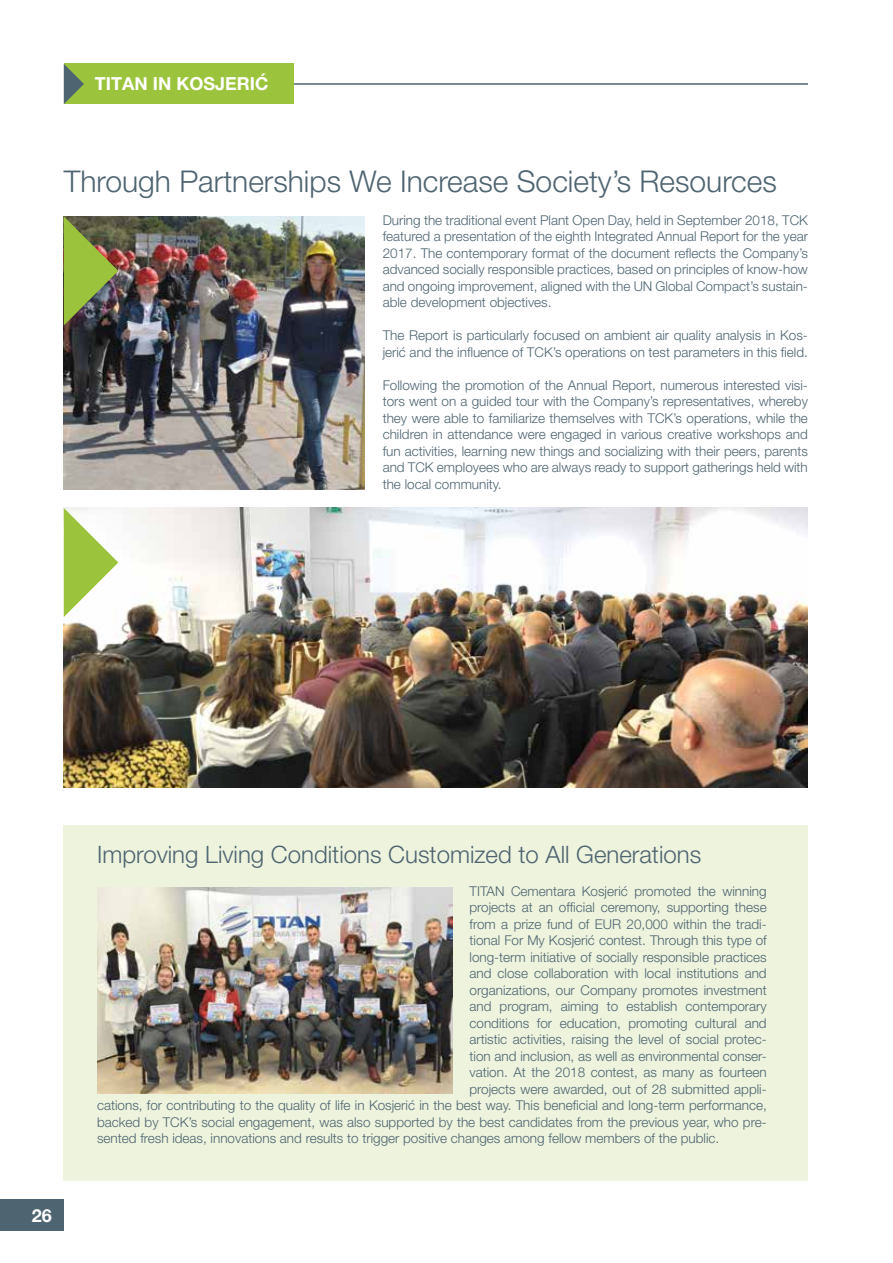
<style>
.page{position:relative;width:893px;height:1263px;background:#fff}
.page>*{position:absolute;margin:0;border:0;box-sizing:border-box;transform-origin:0 0}
.t1{font:300 30px "Helvetica Neue LT Pro";color:#4e6470}
.t2{font:300 24px "Helvetica Neue LT Pro";color:#4e6470}
.t3{font:700 18px "Helvetica Neue LT Pro";color:#fff}
.t4{font:300 13.5px/16.5px "Helvetica Neue LT Pro";color:#4e6470;text-align:justify}
</style>
<div class="page">
<div style="left:0;top:1199px;width:64px;height:32px;background:#4e6470"></div>
<hr style="left:183px;top:83px;width:625px;height:2px;background:#4e6470">
<div style="left:64px;top:64px;width:229px;height:40px;background:#9bc43c"></div>
<svg style="left:64px;top:64px;width:20px;height:40px"></svg>
<img style="left:64px;top:216px;width:300px;height:273px">
<img style="left:64px;top:508px;width:744px;height:279px">
<div style="left:64px;top:825px;width:744px;height:355px;background:#edf3dd"></div>
<img style="left:97px;top:887px;width:355px;height:206px">
<img style="left:64px;top:216px;width:54px;height:109px">
<svg style="left:64px;top:508px;width:54px;height:109px"></svg>
<h3 class="t3" style="left:95px;top:73px;width:175px">TITAN IN KOSJERI Ć</h3>
<h1 class="t1" style="left:64px;top:162px;width:715px">Through Partnerships We Increase Society’s Resources</h1>
<p class="t4" style="left:383px;top:211px;width:427px">During the traditional event Plant Open Day, held in September 2018, TCK featured a presentation of the eighth Integrated Annual Report for the year 2017. The contemporary format of the document reflects the Company’s advanced socially responsible practices, based on principles of know-how and ongoing improvement, aligned with the UN Global Compact’s sustain&shy;able development objectives.</p>
<p class="t4" style="left:383px;top:327px;width:427px">The Report is particularly focused on ambient air quality analysis in Kos&shy;jerić and the influence of TCK’s operations on test parameters in this field.</p>
<p class="t4" style="left:383px;top:376px;width:427px">Following the promotion of the Annual Report, numerous interested visi&shy;tors went on a guided tour with the Company’s representatives, whereby they were able to familiarize themselves with TCK’s operations, while the children in attendance were engaged in various creative workshops and fun activities, learning new things and socializing with their peers, parents and TCK employees who are always ready to support gatherings held with the local community.</p>
<h3 class="t3" style="left:32px;top:1204px;width:22px">26</h3>
<h2 class="t2" style="left:97px;top:839px;width:606px">Improving Living Conditions Customized to All Generations</h2>
<p class="t4" style="left:469px;top:882px;width:299px">TITAN Cementara Kosjerić promoted the winning</p>
<p class="t4" style="left:469px;top:899px;width:299px">projects at an official ceremony, supporting these</p>
<p class="t4" style="left:469px;top:915px;width:299px">from a prize fund of EUR 20,000 within the tradi-</p>
<p class="t4" style="left:469px;top:932px;width:299px">tional For My Kosjerić contest. Through this type of</p>
<p class="t4" style="left:469px;top:948px;width:299px">long-term initiative of socially responsible practices</p>
<p class="t4" style="left:469px;top:965px;width:299px">and close collaboration with local institutions and</p>
<p class="t4" style="left:469px;top:981px;width:299px">organizations, our Company promotes investment</p>
<p class="t4" style="left:469px;top:998px;width:299px">and program, aiming to establish contemporary</p>
<p class="t4" style="left:469px;top:1014px;width:299px">conditions for education, promoting cultural and</p>
<p class="t4" style="left:469px;top:1031px;width:299px">artistic activities, raising the level of social protec-</p>
<p class="t4" style="left:469px;top:1047px;width:299px">tion and inclusion, as well as environmental conser-</p>
<p class="t4" style="left:469px;top:1064px;width:299px">vation. At the 2018 contest, as many as fourteen</p>
<p class="t4" style="left:469px;top:1080px;width:299px">projects were awarded, out of 28 submitted appli-</p>
<p class="t4" style="left:97px;top:1097px;width:671px">cations, for contributing to the quality of life in Kosjerić in the best way. This beneficial and long-term performance,</p>
<p class="t4" style="left:97px;top:1113px;width:671px">backed by TCK’s social engagement, was also supported by the best candidates from the previous year, who pre-</p>
<p class="t4" style="left:97px;top:1130px;width:624px">sented fresh ideas, innovations and results to trigger positive changes among fellow members of the public.</p>
</div>
